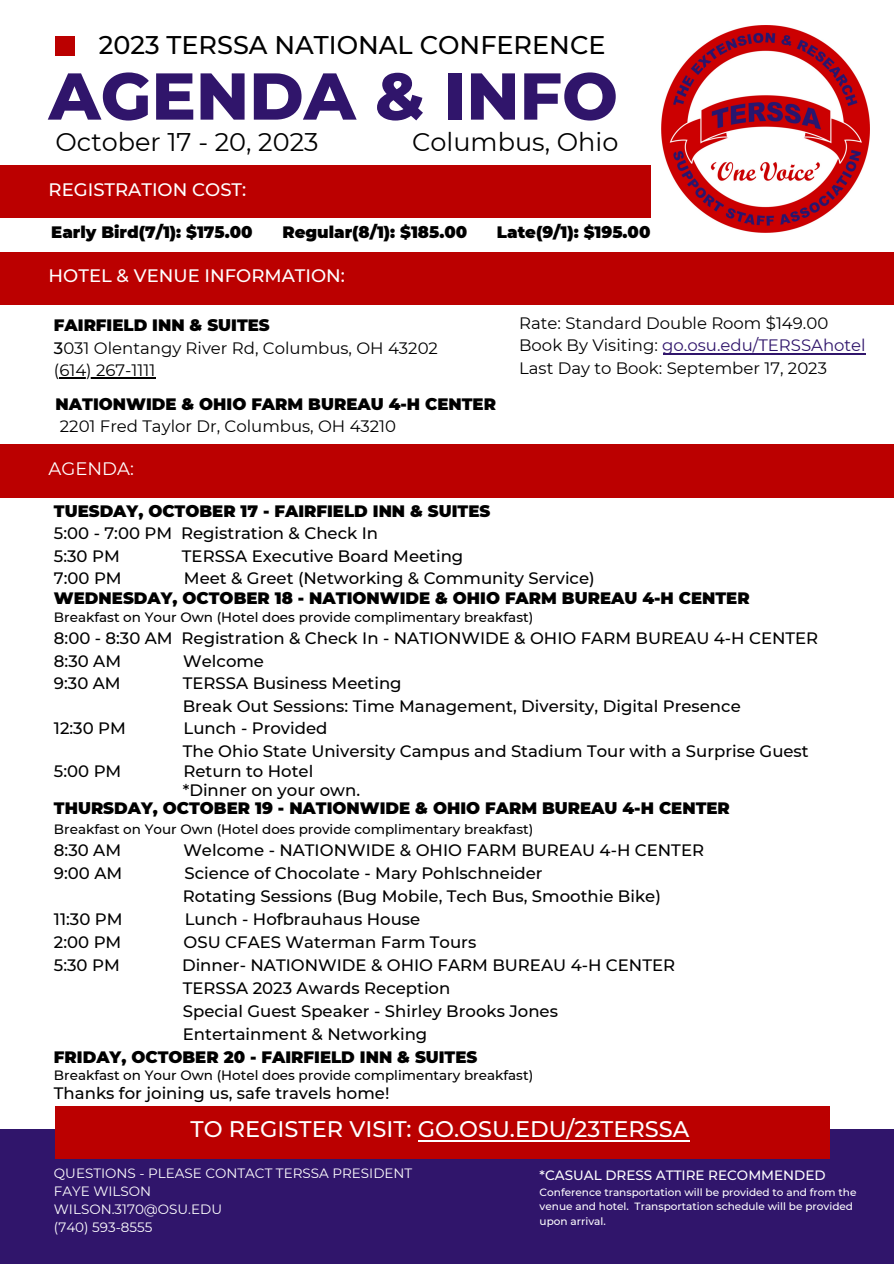
<style>
.page{position:relative;width:894px;height:1264px;background:#fff}
.page>*{position:absolute;margin:0;border:0;box-sizing:border-box;transform-origin:0 0}
.t1{font:800 66px "Montserrat";color:#30156b}
.t2{font:25.5px "Montserrat";color:#000}
.t3{font:500 25.5px "Montserrat";color:#000}
.t4{font:500 22.5px "Montserrat";color:#fff}
.t5{font:500 18px "Montserrat";color:#fff}
.t6{font:18px "Montserrat";color:#fff}
.t7{font:500 16.5px "Montserrat";color:#000}
.t8{font:900 16.5px "Montserrat";color:#000}
.t9{font:16.5px/22.5px "Montserrat";color:#000}
.t10{font:500 13.5px "Montserrat";color:#000}
.t11{font:13.5px "Montserrat";color:#fff}
.t12{font:500 13.5px "Montserrat";color:#fff}
.t13{font:500 10.5px/14.7px "Montserrat";color:#fff}
.s1{font-weight:500}
.s2{color:#30156b}
</style>
<div class="page">
<div style="left:0;top:165px;width:650px;height:53px;background:#b00"></div>
<div style="left:56px;top:36px;width:19px;height:19px;background:#b00"></div>
<div style="left:0;top:252px;width:893px;height:53px;background:#b00"></div>
<div style="left:0;top:1129px;width:893px;height:134px;background:#30156b"></div>
<div style="left:56px;top:1106px;width:774px;height:52px;background:#b00"></div>
<img style="left:661px;top:25px;width:207px;height:207px">
<hr style="left:59px;top:377px;width:96px;height:1px;background:#000">
<div style="left:0;top:444px;width:893px;height:53px;background:#b00"></div>
<hr style="left:662px;top:353px;width:203px;height:1px;background:#30156b">
<hr style="left:418px;top:1140px;width:271px;height:1px;background:#fff">
<p class="t3" style="left:99px;top:29px;width:508px">2023 TERSSA NATIONAL CONFERENCE</p>
<p class="t1" style="left:49px;top:56px;width:570px">AGENDA &amp; INFO</p>
<p class="t2" style="left:56px;top:126px;width:264px">October 17 - 20, 2023</p>
<p class="t2" style="left:412px;top:126px;width:208px">Columbus, Ohio</p>
<p class="t5" style="left:49px;top:178px;width:199px">REGISTRATION COST:</p>
<p class="t8" style="left:51px;top:222px;width:203px">Early Bird(7/1): $175.00</p>
<p class="t8" style="left:282px;top:222px;width:186px">Regular(8/1): $185.00</p>
<p class="t8" style="left:497px;top:222px;width:155px">Late(9/1): $195.00</p>
<p class="t5" style="left:49px;top:264px;width:298px">HOTEL &amp; VENUE INFORMATION:</p>
<p class="t8" style="left:54px;top:315px;width:217px">FAIRFIELD INN &amp; SUITES</p>
<p class="t9" style="left:54px;top:337px;width:385px"><span class="s1">3</span>031 Olentangy River Rd, Columbus, OH 43202</p>
<p class="t9" style="left:54px;top:359px;width:103px">(614) 267-1111</p>
<p class="t8" style="left:56px;top:393px;width:442px">NATIONWIDE &amp; OHIO FARM BUREAU 4-H CENTER</p>
<p class="t9" style="left:60px;top:415px;width:338px">2201 Fred Taylor Dr, Columbus, OH 43210</p>
<p class="t6" style="left:49px;top:457px;width:87px">AGENDA:</p>
<p class="t9" style="left:519px;top:311px;width:348px">Rate: Standard Double Room $149.00<br>Book By Visiting: <span class="s2">go.osu.edu/TERSSAhotel<br></span>Last Day to Book: September 17, 2023</p>
<p class="t8" style="left:54px;top:500px;width:438px">TUESDAY, OCTOBER 17 - FAIRFIELD INN &amp; SUITES</p>
<p class="t7" style="left:54px;top:523px;width:325px">5:00 - 7:00 PM Registration &amp; Check In</p>
<p class="t7" style="left:54px;top:545px;width:67px">5:30 PM</p>
<p class="t7" style="left:182px;top:545px;width:283px">TERSSA Executive Board Meeting</p>
<p class="t7" style="left:54px;top:568px;width:69px">7:00 PM</p>
<p class="t7" style="left:184px;top:568px;width:412px">Meet &amp; Greet (Networking &amp; Community Service)</p>
<p class="t8" style="left:54px;top:587px;width:697px">WEDNESDAY, OCTOBER 18 - NATIONWIDE &amp; OHIO FARM BUREAU 4-H CENTER</p>
<p class="t10" style="left:54px;top:608px;width:480px">Breakfast on Your Own (Hotel does provide complimentary breakfast)</p>
<p class="t7" style="left:54px;top:628px;width:765px">8:00 - 8:30 AM Registration &amp; Check In - NATIONWIDE &amp; OHIO FARM BUREAU 4-H CENTER</p>
<p class="t7" style="left:54px;top:650px;width:69px">8:30 AM</p>
<p class="t7" style="left:183px;top:650px;width:82px">Welcome</p>
<p class="t7" style="left:54px;top:673px;width:68px">9:30 AM</p>
<p class="t7" style="left:183px;top:673px;width:220px">TERSSA Business Meeting</p>
<p class="t7" style="left:183px;top:695px;width:559px">Break Out Sessions: Time Management, Diversity, Digital Presence</p>
<p class="t7" style="left:54px;top:718px;width:73px">12:30 PM</p>
<p class="t7" style="left:183px;top:718px;width:145px">Lunch - Provided</p>
<p class="t7" style="left:183px;top:741px;width:627px">The Ohio State University Campus and Stadium Tour with a Surprise Guest</p>
<p class="t7" style="left:54px;top:761px;width:69px">5:00 PM</p>
<p class="t7" style="left:183px;top:761px;width:131px">Return to Hotel</p>
<p class="t7" style="left:183px;top:780px;width:179px">*Dinner on your own.</p>
<p class="t8" style="left:54px;top:798px;width:677px">THURSDAY, OCTOBER 19 - NATIONWIDE &amp; OHIO FARM BUREAU 4-H CENTER</p>
<p class="t10" style="left:54px;top:821px;width:480px">Breakfast on Your Own (Hotel does provide complimentary breakfast)</p>
<p class="t7" style="left:54px;top:840px;width:69px">8:30 AM</p>
<p class="t7" style="left:183px;top:840px;width:522px">Welcome - NATIONWIDE &amp; OHIO FARM BUREAU 4-H CENTER</p>
<p class="t7" style="left:54px;top:863px;width:70px">9:00 AM</p>
<p class="t7" style="left:184px;top:863px;width:359px">Science of Chocolate - Mary Pohlschneider</p>
<p class="t7" style="left:183px;top:886px;width:479px">Rotating Sessions (Bug Mobile, Tech Bus, Smoothie Bike)</p>
<p class="t7" style="left:54px;top:909px;width:70px">11:30 PM</p>
<p class="t7" style="left:185px;top:909px;width:237px">Lunch - Hofbrauhaus House</p>
<p class="t7" style="left:54px;top:932px;width:69px">2:00 PM</p>
<p class="t7" style="left:183px;top:932px;width:294px">OSU CFAES Waterman Farm Tours</p>
<p class="t7" style="left:54px;top:955px;width:67px">5:30 PM</p>
<p class="t7" style="left:182px;top:955px;width:494px">Dinner- NATIONWIDE &amp; OHIO FARM BUREAU 4-H CENTER</p>
<p class="t7" style="left:183px;top:978px;width:269px">TERSSA 2023 Awards Reception</p>
<p class="t7" style="left:183px;top:1001px;width:376px">Special Guest Speaker - Shirley Brooks Jones</p>
<p class="t7" style="left:183px;top:1024px;width:246px">Entertainment &amp; Networking</p>
<p class="t8" style="left:54px;top:1046px;width:425px">FRIDAY, OCTOBER 20 - FAIRFIELD INN &amp; SUITES</p>
<p class="t10" style="left:54px;top:1066px;width:480px">Breakfast on Your Own (Hotel does provide complimentary breakfast)</p>
<p class="t7" style="left:54px;top:1083px;width:337px">Thanks for joining us, safe travels home!</p>
<p class="t4" style="left:190px;top:1115px;width:500px">TO REGISTER VISIT: GO.OSU.EDU/23TERSSA</p>
<p class="t12" style="left:539px;top:1166px;width:287px">*CASUAL DRESS ATTIRE RECOMMENDED</p>
<p class="t13" style="left:539px;top:1184px;width:318px">Conference transportation will be provided to and from the venue and hotel. Transportation schedule will be provided upon arrival.</p>
<p class="t11" style="left:54px;top:1165px;width:360px">QUESTIONS - PLEASE CONTACT TERSSA PRESIDENT</p>
<p class="t11" style="left:54px;top:1183px;width:99px">FAYE WILSON</p>
<p class="t11" style="left:54px;top:1201px;width:170px">WILSON.3170@OSU.EDU</p>
<p class="t11" style="left:54px;top:1219px;width:100px">(740) 593-8555</p>
</div>
